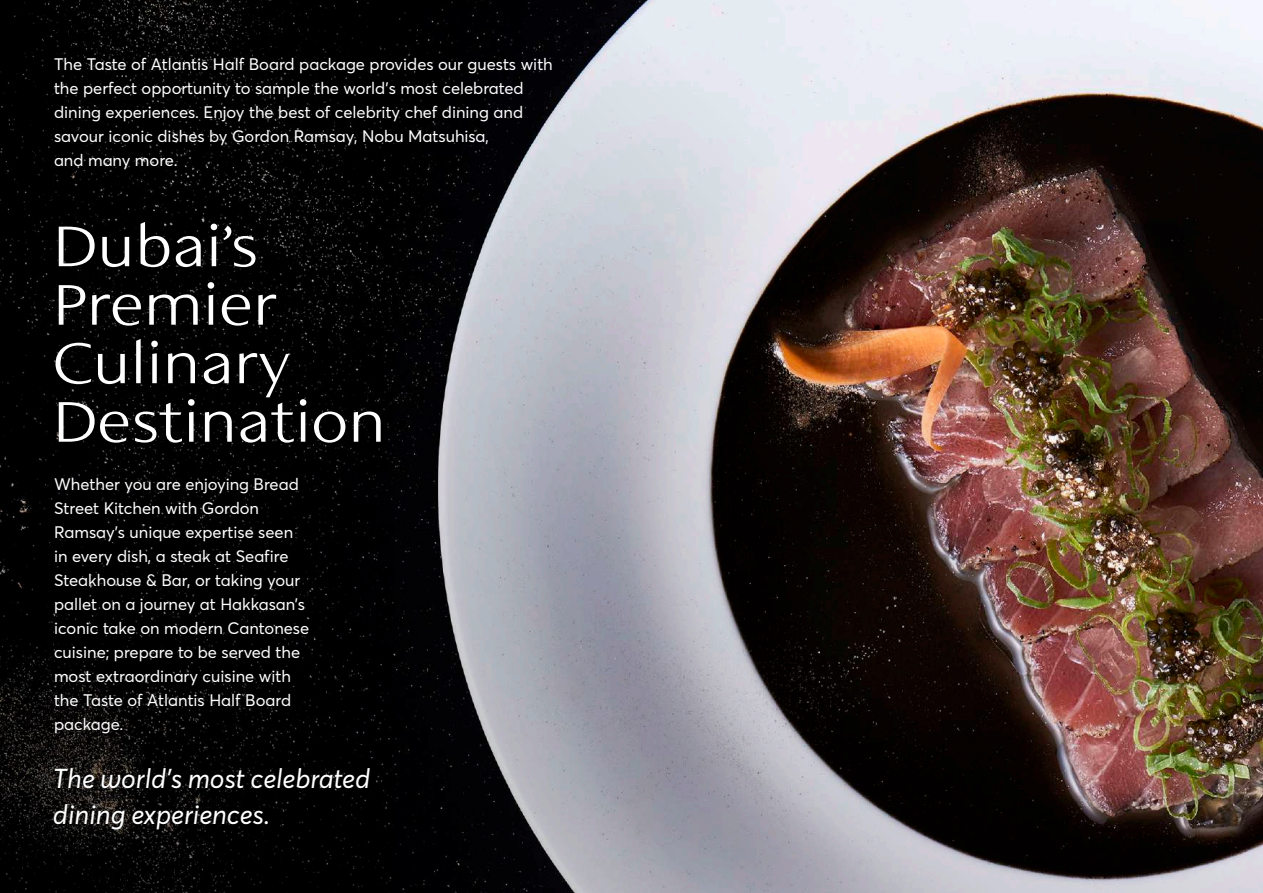
<style>
.page{position:relative;width:1263px;height:893px;background:#fff}
.page>*{position:absolute;margin:0;border:0;box-sizing:border-box;transform-origin:0 0}
.t1{font:64.5px/58.5px "Atlantis Resorts Headline";color:#fff}
.t2{font:italic 27px/36px "Averta PE";color:#fff}
.t3{font:16.5px/24px "Averta PE";color:#fff}
</style>
<div class="page">
<img style="left:394px;top:0;width:869px;height:893px">
<svg style="left:0;top:0;width:394px;height:893px;background:#030303"></svg>
<p class="t3" style="left:54px;top:52px;width:500px">The Taste of Atlantis Half Board package provides our guests with the perfect opportunity to sample the world’s most celebrated dining experiences. Enjoy the best of celebrity chef dining and savour iconic dishes by Gordon Ramsay, Nobu Matsuhisa,<br>and many more.</p>
<h1 class="t1" style="left:53px;top:217px;width:334px">Dubai’s<br>Premier<br>Culinary<br>Destination</h1>
<p class="t3" style="left:54px;top:472px;width:257px">Whether you are enjoying Bread<br>Street Kitchen with Gordon<br>Ramsay’s unique expertise seen in every dish, a steak at Seafire<br>Steakhouse &amp; Bar, or taking your pallet on a journey at Hakkasan’s iconic take on modern Cantonese cuisine; prepare to be served the most extraordinary cuisine with the Taste of Atlantis Half Board package.</p>
<h2 class="t2" style="left:53px;top:760px;width:319px">The world’s most celebrated dining experiences.</h2>
</div>
